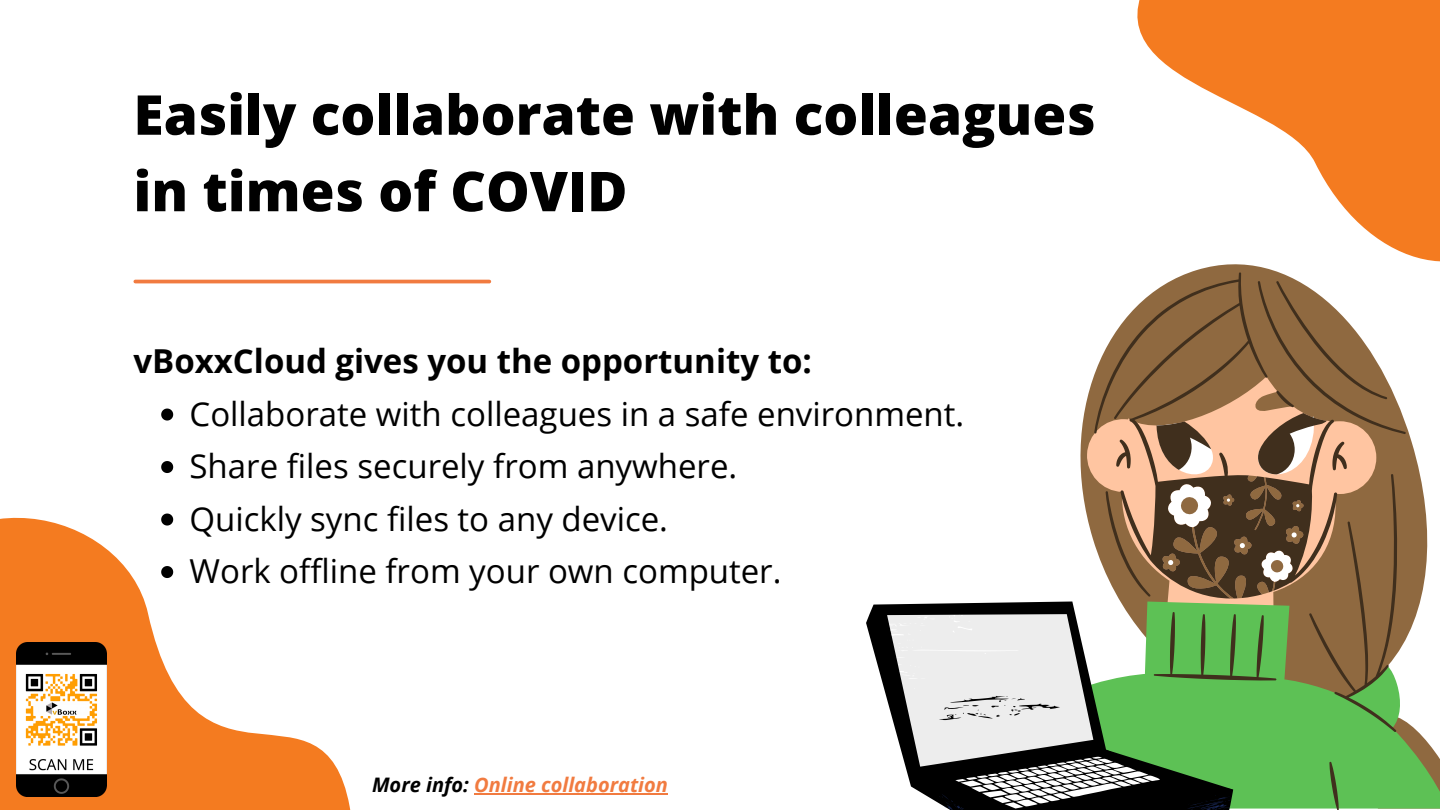
<style>
.page{position:relative;width:1440px;height:810px;background:#fff}
.page>*{position:absolute;margin:0;border:0;box-sizing:border-box;transform-origin:0 0}
.t1{font:800 55px/76.5px "Open Sans";color:#000}
.t2{font:33px "Open Sans";color:#000}
.t3{font:700 33px "Open Sans";color:#000}
.t4{font:italic 700 20px "Open Sans";color:#f17b40}
.s1{color:#000}
</style>
<div class="page">
<svg style="left:0;top:466px;width:351px;height:344px"></svg>
<hr style="left:135px;top:280px;width:354px;height:3px;background:#f17b40">
<svg style="left:1137px;top:0;width:303px;height:262px;fill:#f47b20"></svg>
<svg style="left:1191px;top:264px;width:237px;height:338px"></svg>
<svg style="left:1406px;top:602px;width:34px;height:207px"></svg>
<svg style="left:1080px;top:272px;width:326px;height:538px;background:#968d62"></svg>
<svg style="left:866px;top:601px;width:367px;height:98px"></svg>
<svg style="left:887px;top:614px;width:346px;height:196px;background:#4d9845"></svg>
<svg style="left:889px;top:615px;width:271px;height:194px;fill:#ededed"></svg>
<svg style="left:161px;top:409px;width:12px;height:12px"></svg>
<svg style="left:161px;top:461px;width:12px;height:12px"></svg>
<svg style="left:161px;top:514px;width:12px;height:12px"></svg>
<svg style="left:161px;top:566px;width:12px;height:12px"></svg>
<img style="left:16px;top:642px;width:91px;height:154px">
<hr style="left:474px;top:793px;width:62px;height:2px;background:#f17b40">
<hr style="left:541px;top:793px;width:127px;height:2px;background:#f17b40">
<p class="t1" style="left:133px;top:75px;width:964px">Easily collaborate with colleagues in times of COVID</p>
<p class="t3" style="left:133px;top:338px;width:680px">vBoxxCloud gives you the opportunity to:</p>
<p class="t2" style="left:190px;top:391px;width:776px">Collaborate with colleagues in a safe environment.</p>
<p class="t2" style="left:190px;top:443px;width:549px">Share files securely from anywhere.</p>
<p class="t2" style="left:190px;top:496px;width:480px">Quickly sync files to any device.</p>
<p class="t2" style="left:190px;top:548px;width:593px">Work offline from your own computer.</p>
<p class="t4" style="left:372px;top:770px;width:297px"><span class="s1">More info:</span> Online collaboration</p>
</div>
